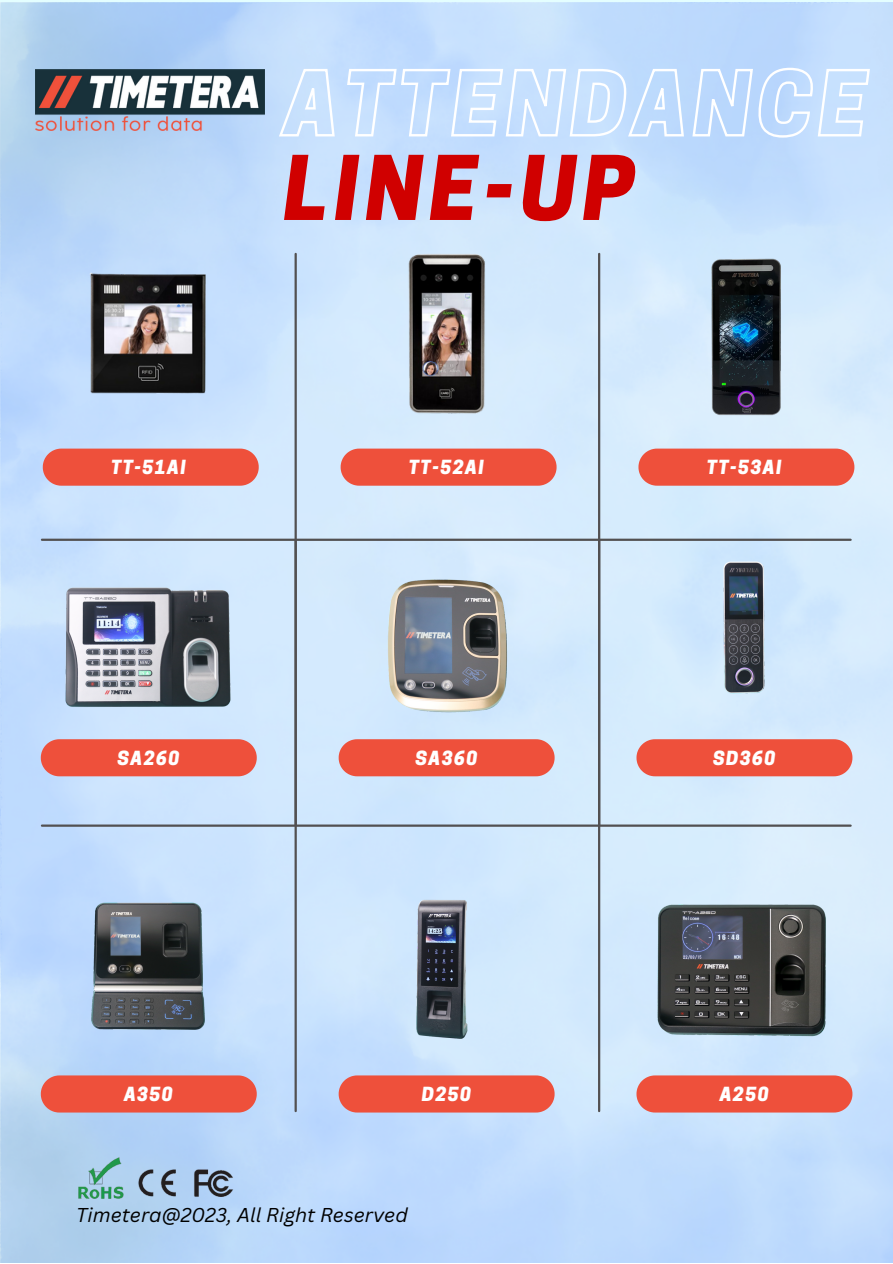
<style>
.page{position:relative;width:893px;height:1264px;background:#fff}
.page>*{position:absolute;margin:0;border:0;box-sizing:border-box;transform-origin:0 0}
.t1{font:italic 800 83.55px "Cooper Hewitt";letter-spacing:.075em;color:#d00000}
.t2{font:italic 19.5px "Canva Sans";color:#000}
.t3{font:italic 800 18.3px "Cooper Hewitt";letter-spacing:.075em;color:#fff}
</style>
<div class="page">
<img style="left:1px;top:2px;width:891px;height:1260px">
<img style="left:36px;top:70px;width:228px;height:61px">
<img style="left:74px;top:1154px;width:162px;height:49px">
<img style="left:58px;top:573px;width:180px;height:143px">
<img style="left:356px;top:897px;width:180px;height:142px">
<img style="left:654px;top:556px;width:179px;height:143px">
<img style="left:654px;top:897px;width:179px;height:142px">
<img style="left:358px;top:573px;width:180px;height:143px">
<img style="left:58px;top:897px;width:180px;height:142px">
<div style="left:41px;top:739px;width:216px;height:37px;background:#ee503b"></div>
<div style="left:338px;top:739px;width:216px;height:37px;background:#ee503b"></div>
<div style="left:636px;top:739px;width:216px;height:37px;background:#ee503b"></div>
<div style="left:41px;top:1075px;width:216px;height:37px;background:#ee503b"></div>
<div style="left:338px;top:1075px;width:216px;height:37px;background:#ee503b"></div>
<div style="left:636px;top:1075px;width:216px;height:37px;background:#ee503b"></div>
<hr style="left:42px;top:824px;width:808px;height:2px;background:#525051">
<hr style="left:294px;top:540px;width:3px;height:571px;background:#525051">
<hr style="left:598px;top:540px;width:2px;height:571px;background:#525051">
<hr style="left:42px;top:538px;width:808px;height:3px;background:#525051">
<hr style="left:294px;top:254px;width:3px;height:571px;background:#525051">
<hr style="left:598px;top:254px;width:2px;height:571px;background:#525051">
<div style="left:43px;top:448px;width:216px;height:37px;background:#ee503b"></div>
<div style="left:340px;top:448px;width:216px;height:37px;background:#ee503b"></div>
<div style="left:638px;top:448px;width:216px;height:37px;background:#ee503b"></div>
<img style="left:705px;top:254px;width:81px;height:165px">
<img style="left:402px;top:250px;width:88px;height:170px">
<img style="left:88px;top:272px;width:121px;height:126px">
<svg style="left:277px;top:67px;width:594px;height:72px;background:#cbe2fd"></svg>
<p class="t1" style="left:284px;top:157px;width:352px">LINE-UP</p>
<p class="t3" style="left:111px;top:460px;width:76px">TT-51AI</p>
<p class="t3" style="left:409px;top:460px;width:76px">TT-52AI</p>
<p class="t3" style="left:706px;top:460px;width:76px">TT-53AI</p>
<p class="t3" style="left:117px;top:751px;width:63px">SA260</p>
<p class="t3" style="left:415px;top:751px;width:63px">SA360</p>
<p class="t3" style="left:713px;top:751px;width:64px">SD360</p>
<p class="t3" style="left:124px;top:1087px;width:50px">A350</p>
<p class="t3" style="left:421px;top:1087px;width:51px">D250</p>
<p class="t3" style="left:719px;top:1087px;width:50px">A250</p>
<p class="t2" style="left:76px;top:1200px;width:333px">Timetera@2023, All Right Reserved</p>
</div>
